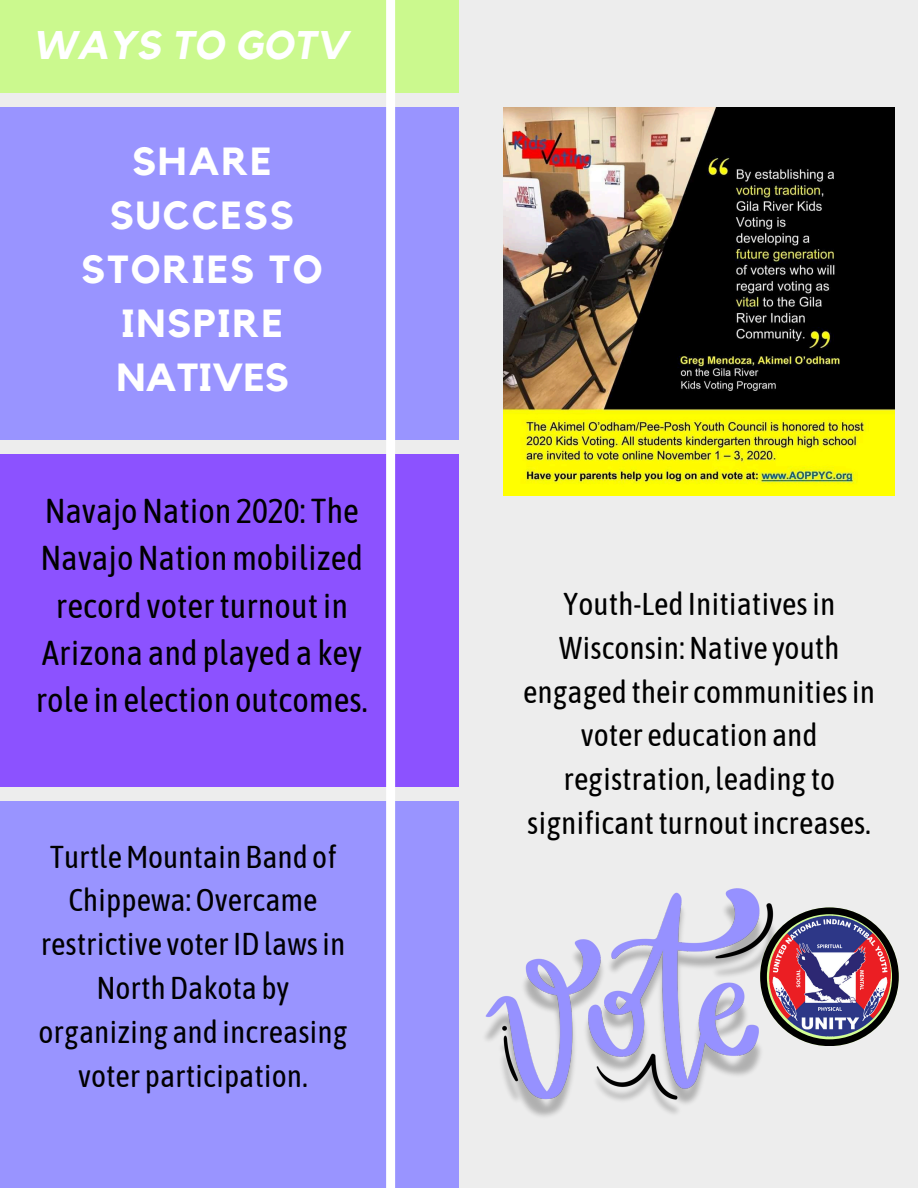
<style>
.page{position:relative;width:918px;height:1188px;background:#ededed}
.page>*{position:absolute;margin:0;border:0;box-sizing:border-box;transform-origin:0 0}
.t1{font:italic 700 39.75px "Kollektif";color:#fff}
.t2{font:700 39px/54px "Kollektif";letter-spacing:.05em;color:#fff;text-align:center}
.t3{font:34.5px/47.2px "Asap Condensed";color:#000;text-align:center}
.t4{font:31.5px/43.8px "Asap Condensed";color:#000;text-align:center}
</style>
<div class="page">
<div style="left:0;top:0;width:459px;height:93px;background:#cbf98e"></div>
<div style="left:0;top:107px;width:459px;height:333px;background:#9994ff"></div>
<div style="left:0;top:454px;width:459px;height:332px;background:#8c52ff"></div>
<div style="left:0;top:801px;width:459px;height:387px;background:#9994ff"></div>
<div style="left:386px;top:0;width:9px;height:1188px;background:#fff"></div>
<img style="left:485px;top:888px;width:288px;height:229px">
<svg style="left:760px;top:907px;width:97px;height:6px"></svg>
<img style="left:726px;top:913px;width:173px;height:148px">
<img style="left:504px;top:107px;width:390px;height:389px">
<h1 class="t1" style="left:33px;top:27px;width:316px">WAYS TO GOTV</h1>
<p class="t2" style="left:81px;top:135px;width:243px">SHARE<br>SUCCESS<br>STORIES TO<br>INSPIRE<br>NATIVES</p>
<p class="t3" style="left:36px;top:487px;width:334px">NavajoNation 2020: The<br>NavajoNationmobilized record voterturnoutin<br>Arizona and played a key role in election outcomes.</p>
<p class="t4" style="left:39px;top:834px;width:310px">TurtleMountain Band of<br>Chippewa:Overcame restrictive voterIDlawsin<br>NorthDakota by organizing and increasing voter participation.</p>
<p class="t4" style="left:523px;top:582px;width:353px">Youth-Led Initiativesin<br>Wisconsin:Native youth engaged their communitiesin voter education and registration, leading to significantturnoutincreases.</p>
</div>
